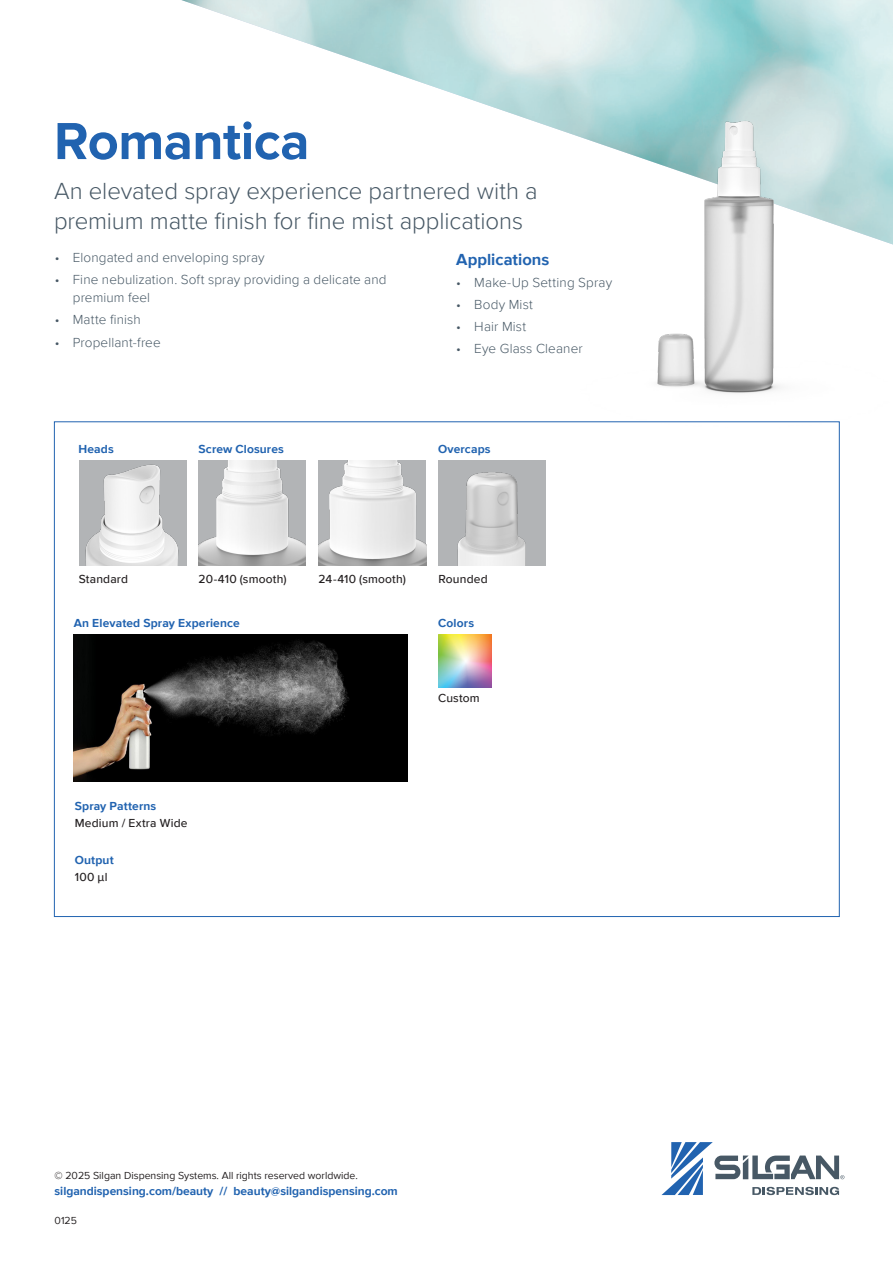
<style>
.page{position:relative;width:893px;height:1263px;background:#fff}
.page>*{position:absolute;margin:0;border:0;box-sizing:border-box;transform-origin:0 0}
.Bold_Headline_36_36{font:700 54px "Proxima Nova";letter-spacing:-.01em;color:#2163b0}
.Thin_Subhead_16_20{font:300 24px/30px "Proxima Nova";letter-spacing:-.005em;color:#475865}
.t1{font:700 16.5px "Proxima Nova";color:#2163b0}
.t2{font:300 13.5px/18px "Proxima Nova";letter-spacing:.01em;color:#475865}
.Box_Subhead_8_10{font:700 12px "Proxima Nova";letter-spacing:.01em;color:#2163b0}
.Box_Body_8_10{font:500 12px "Proxima Nova";letter-spacing:.015em;color:#231f20}
.Legal_7_9{font:10.5px "Proxima Nova";color:#231f20}
</style>
<div class="page">
<img style="left:79px;top:460px;width:107px;height:105px">
<img style="left:440px;top:460px;width:105px;height:105px">
<img style="left:439px;top:635px;width:53px;height:52px">
<svg style="left:661px;top:1142px;width:183px;height:53px"></svg>
<img style="left:74px;top:635px;width:334px;height:147px">
<img style="left:199px;top:460px;width:107px;height:105px">
<img style="left:546px;top:85px;width:344px;height:344px">
<img style="left:319px;top:460px;width:107px;height:105px">
<p class="Bold_Headline_36_36" style="left:54px;top:101px;width:257px">Romantica</p>
<p class="Thin_Subhead_16_20" style="left:54px;top:175px;width:485px">An elevated spray experience partnered with a premium matte finish for fine mist applications</p>
<p class="t2" style="left:55px;top:248px;width:211px">• Elongated and enveloping spray</p>
<p class="t2" style="left:73px;top:270px;width:315px;text-indent:-18px">• Fine nebulization. Soft spray providing a delicate and premium feel</p>
<p class="t2" style="left:55px;top:310px;width:88px">• Matte finish</p>
<p class="t2" style="left:55px;top:332px;width:107px">• Propellant-free</p>
<p class="t1" style="left:456px;top:247px;width:95px">Applications</p>
<p class="t2" style="left:456px;top:273px;width:157px">• Make-Up Setting Spray</p>
<p class="t2" style="left:456px;top:295px;width:78px">• Body Mist</p>
<p class="t2" style="left:456px;top:317px;width:71px">• Hair Mist</p>
<p class="t2" style="left:456px;top:339px;width:128px">• Eye Glass Cleaner</p>
<p class="Box_Subhead_8_10" style="left:78px;top:440px;width:37px">Heads</p>
<p class="Box_Subhead_8_10" style="left:199px;top:440px;width:87px">Screw Closures</p>
<p class="Box_Subhead_8_10" style="left:438px;top:440px;width:54px">Overcaps</p>
<p class="Box_Body_8_10" style="left:79px;top:570px;width:51px">Standard</p>
<p class="Box_Body_8_10" style="left:199px;top:570px;width:90px">20-410 (smooth)</p>
<p class="Box_Body_8_10" style="left:319px;top:570px;width:89px">24-410 (smooth)</p>
<p class="Box_Body_8_10" style="left:438px;top:570px;width:51px">Rounded</p>
<p class="Box_Subhead_8_10" style="left:74px;top:614px;width:167px">An Elevated Spray Experience</p>
<p class="Box_Subhead_8_10" style="left:438px;top:614px;width:38px">Colors</p>
<p class="Box_Body_8_10" style="left:438px;top:689px;width:43px">Custom</p>
<p class="Box_Subhead_8_10" style="left:75px;top:797px;width:83px">Spray Patterns</p>
<p class="Box_Body_8_10" style="left:75px;top:814px;width:114px">Medium / Extra Wide</p>
<p class="Box_Subhead_8_10" style="left:75px;top:850px;width:41px">Output</p>
<p class="Box_Body_8_10" style="left:75px;top:868px;width:34px">100 μl</p>
<p class="Legal_7_9" style="left:55px;top:1168px;width:305px">© 2025 Silgan Dispensing Systems. All rights reserved worldwide.</p>
<p class="Box_Subhead_8_10" style="left:55px;top:1182px;width:345px">silgandispensing.com/beauty // beauty@silgandispensing.com</p>
<p class="Legal_7_9" style="left:55px;top:1213px;width:24px">0125</p>
</div>
